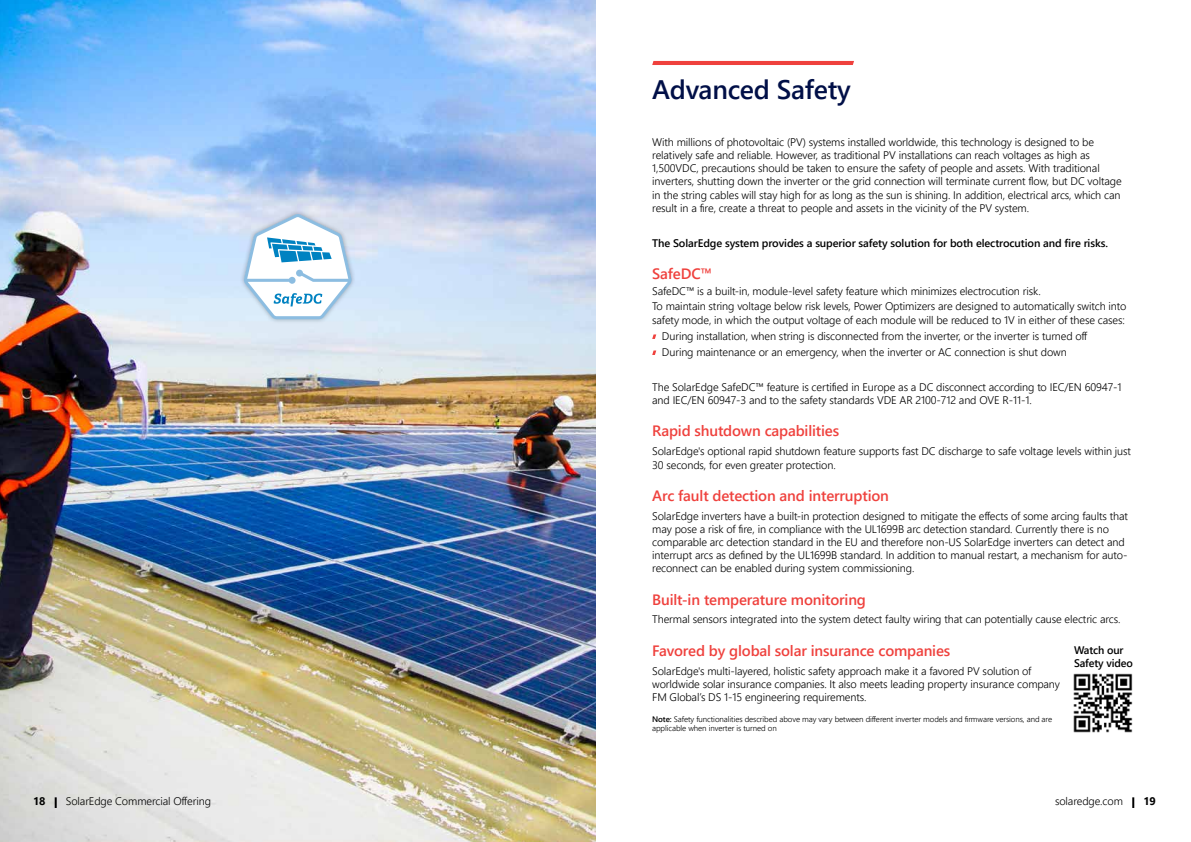
<style>
.page{position:relative;width:1191px;height:842px;background:#fff}
.page>*{position:absolute;margin:0;border:0;box-sizing:border-box;transform-origin:0 0}
.t1{font:600 26.8px "Segoe UI";letter-spacing:-.01em;color:#000f47}
.t2{font:600 15px "Segoe UI";letter-spacing:-.01em;color:#ef413d}
.t3{font:300 11px/13.2px "Segoe UI";letter-spacing:-.01em;color:#000}
.t4{font:600 11px/13.2px "Segoe UI";letter-spacing:-.01em;color:#000}
.t5{font:700 11px "Segoe UI";color:#000}
.t6{font:300 8px/9.6px "Segoe UI";letter-spacing:-.01em;color:#000}
.s1{font-weight:600}
</style>
<div class="page">
<img style="left:0;top:0;width:595px;height:842px">
<div style="left:239px;top:209px;width:117px;height:115px;background:#000;opacity:.35"></div>
<svg style="left:244px;top:214px;width:107px;height:105px"></svg>
<svg style="left:1132px;top:797px;width:2px;height:11px"></svg>
<svg style="left:55px;top:797px;width:2px;height:11px"></svg>
<svg style="left:652px;top:61px;width:202px;height:4px"></svg>
<svg style="left:652px;top:334px;width:4px;height:5px"></svg>
<svg style="left:652px;top:350px;width:4px;height:5px"></svg>
<img style="left:1073px;top:673px;width:60px;height:60px">
<h1 class="t1" style="left:652px;top:68px;width:200px">Advanced Safety</h1>
<p class="t3" style="left:652px;top:135px;width:471px">With millions of photovoltaic (PV) systems installed worldwide, this technology is designed to be relatively safe and reliable. However, as traditional PV installations can reach voltages as high as 1,500VDC, precautions should be taken to ensure the safety of people and assets. With traditional inverters, shutting down the inverter or the grid connection will terminate current flow, but DC voltage in the string cables will stay high for as long as the sun is shining. In addition, electrical arcs, which can result in a fire, create a threat to people and assets in the vicinity of the PV system.</p>
<p class="t4" style="left:652px;top:236px;width:457px">The SolarEdge system provides a superior safety solution for both electrocution and fire risks.</p>
<h2 class="t2" style="left:652px;top:261px;width:61px">SafeDC™</h2>
<p class="t3" style="left:652px;top:283px;width:476px;line-height:14.6px">SafeDC™ is a built-in, module-level safety feature which minimizes electrocution risk.<br>To maintain string voltage below risk levels, Power Optimizers are designed to automatically switch into safety mode, in which the output voltage of each module will be reduced to 1V in either of these cases:</p>
<p class="t3" style="left:662px;top:328px;width:427px;line-height:16px">During installation, when string is disconnected from the inverter, or the inverter is turned off<br>During maintenance or an emergency, when the inverter or AC connection is shut down</p>
<p class="t3" style="left:652px;top:380px;width:471px">The SolarEdge SafeDC™ feature is certified in Europe as a DC disconnect according to IEC/EN 60947-1 and IEC/EN 60947-3 and to the safety standards VDE AR 2100-712 and OVE R-11-1.</p>
<h2 class="t2" style="left:652px;top:419px;width:188px">Rapid shutdown capabilities</h2>
<p class="t3" style="left:652px;top:444px;width:480px">SolarEdge's optional rapid shutdown feature supports fast DC discharge to safe voltage levels within just<br>30 seconds, for even greater protection.</p>
<h2 class="t2" style="left:652px;top:483px;width:238px">Arc fault detection and interruption</h2>
<p class="t3" style="left:652px;top:509px;width:477px">SolarEdge inverters have a built-in protection designed to mitigate the effects of some arcing faults that may pose a risk of fire, in compliance with the UL1699B arc detection standard. Currently there is no comparable arc detection standard in the EU and therefore non-US SolarEdge inverters can detect and interrupt arcs as defined by the UL1699B standard. In addition to manual restart, a mechanism for auto&shy;reconnect can be enabled during system commissioning.</p>
<h2 class="t2" style="left:652px;top:587px;width:215px">Built-in temperature monitoring</h2>
<p class="t3" style="left:652px;top:613px;width:470px">Thermal sensors integrated into the system detect faulty wiring that can potentially cause electric arcs.</p>
<h2 class="t2" style="left:652px;top:638px;width:300px">Favored by global solar insurance companies</h2>
<p class="t3" style="left:652px;top:664px;width:409px">SolarEdge's multi-layered, holistic safety approach make it a favored PV solution of worldwide solar insurance companies. It also meets leading property insurance company<br>FM Global’s DS 1-15 engineering requirements.</p>
<p class="t6" style="left:652px;top:714px;width:401px"><span class="s1">Note:</span> Safety functionalities described above may vary between different inverter models and firmware versions, and are applicable when inverter is turned on</p>
<p class="t4" style="left:1074px;top:643px;width:61px">Watch our<br>Safety video</p>
<p class="t5" style="left:33px;top:792px;width:14px">18</p>
<p class="t3" style="left:66px;top:794px;width:147px">SolarEdge Commercial Offering</p>
<p class="t3" style="left:1055px;top:794px;width:69px">solaredge.com</p>
<p class="t5" style="left:1143px;top:792px;width:14px">19</p>
</div>
